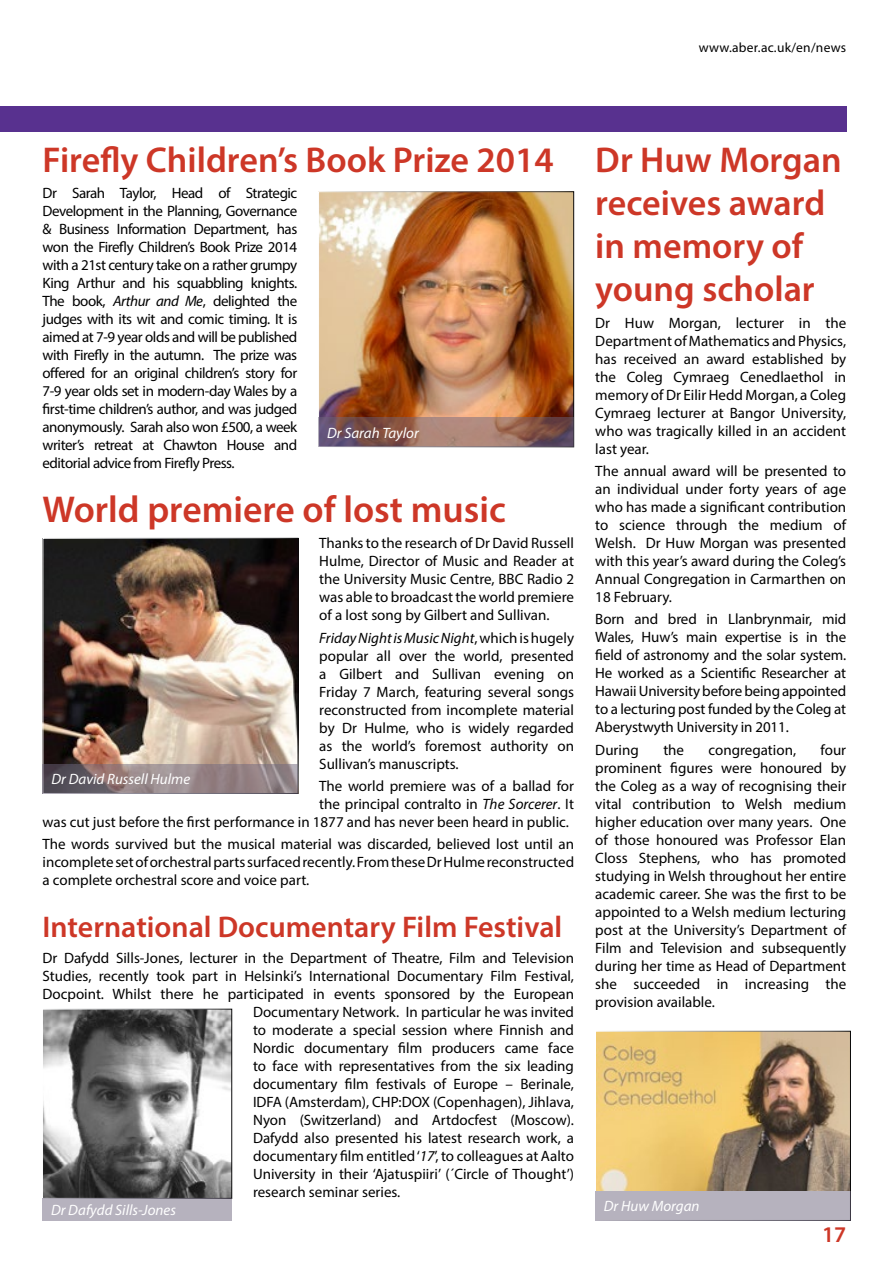
<style>
.page{position:relative;width:893px;height:1263px;background:#fff}
.page>*{position:absolute;margin:0;border:0;box-sizing:border-box;transform-origin:0 0}
.t1{font:600 37.5px "Myriad Pro";color:#cd3727}
.t2{font:600 36px/43.2px "Myriad Pro";color:#cd3727}
.t3{font:600 30px "Myriad Pro";color:#cd3727}
.t4{font:600 22.5px "Myriad Pro";color:#cd3727}
.t5{font:15px/18px "Myriad Pro";color:#000;text-align:justify}
.t6{font:italic 15px "Myriad Pro";color:#fff}
.t7{font:13.5px "Myriad Pro";letter-spacing:.02em;color:#000}
.s1{font-style:italic}
</style>
<div class="page">
<div style="left:0;top:106px;width:846px;height:26px;background:#58318f"></div>
<img style="left:320px;top:193px;width:252px;height:224px">
<div style="left:318px;top:191px;width:256px;height:256px;border:1px solid #fff"></div>
<svg style="left:319px;top:417px;width:255px;height:30px;background:#8a6460"></svg>
<img style="left:45px;top:540px;width:251px;height:224px">
<svg style="left:43px;top:764px;width:255px;height:29px;background:#897a7e"></svg>
<img style="left:597px;top:1033px;width:252px;height:157px">
<div style="left:595px;top:1191px;width:255px;height:29px;background:#b6b2be"></div>
<img style="left:44px;top:1011px;width:186px;height:186px">
<div style="left:42px;top:1009px;width:190px;height:190px;border:1px solid #fff"></div>
<div style="left:43px;top:1198px;width:189px;height:22px;background:#b6b2be"></div>
<p class="t7" style="left:699px;top:39px;width:149px">www.aber.ac.uk/en/news</p>
<h2 class="t2" style="left:43px;top:137px;width:513px">Firefly Children’s Book Prize 2014</h2>
<p class="t5" style="left:43px;top:184px;width:256px">Dr Sarah Taylor, Head of Strategic Development in the Planning, Governance &amp; Business Information Department, has won the Firefly Children’s Book Prize 2014 with a 21st century take on a rather grumpy King Arthur and his squabbling knights.<br>The book, <span class="s1">Arthur and Me</span>, delighted the judges with its wit and comic timing. It is aimed at 7-9 year olds and will be published with Firefly in the autumn. The prize was offered for an original children’s story for 7-9 year olds set in modern-day Wales by a first-time children’s author, and was judged anonymously. Sarah also won £500, a week writer’s retreat at Chawton House and editorial advice from Firefly Press.</p>
<h1 class="t1" style="left:43px;top:485px;width:465px">World premiere of lost music</h1>
<p class="t5" style="left:319px;top:534px;width:256px">Thanks to the research of Dr David Russell Hulme, Director of Music and Reader at the University Music Centre, BBC Radio 2 was able to broadcast the world premiere of a lost song by Gilbert and Sullivan.</p>
<p class="t5" style="left:319px;top:628px;width:256px"><span class="s1">Friday Night is Music Night</span>, which is hugely popular all over the world, presented a Gilbert and Sullivan evening on Friday 7 March, featuring several songs reconstructed from incomplete material by Dr Hulme, who is widely regarded as the world’s foremost authority on Sullivan’s manuscripts.</p>
<p class="t5" style="left:319px;top:776px;width:256px">The world premiere was of a ballad for</p>
<p class="t5" style="left:319px;top:794px;width:256px">the principal contralto in <span class="s1">The Sorcerer</span>. It</p>
<p class="t5" style="left:43px;top:812px;width:528px">was cut just before the first performance in 1877 and has never been heard in public.</p>
<p class="t5" style="left:43px;top:835px;width:533px">The words survived but the musical material was discarded, believed lost until an incomplete set of orchestral parts surfaced recently. From these Dr Hulme reconstructed a complete orchestral score and voice part.</p>
<p class="t6" style="left:327px;top:423px;width:93px">Dr Sarah Taylor</p>
<p class="t6" style="left:51px;top:770px;width:140px">Dr David Russell Hulme</p>
<h3 class="t3" style="left:43px;top:908px;width:521px">International Documentary Film Festival</h3>
<p class="t5" style="left:43px;top:949px;width:533px">Dr Dafydd Sills-Jones, lecturer in the Department of Theatre, Film and Television</p>
<p class="t5" style="left:43px;top:967px;width:533px">Studies, recently took part in Helsinki’s International Documentary Film Festival,</p>
<p class="t5" style="left:43px;top:985px;width:533px">Docpoint. Whilst there he participated in events sponsored by the European</p>
<p class="t5" style="left:253px;top:1003px;width:323px">Documentary Network. In particular he was invited</p>
<p class="t5" style="left:253px;top:1021px;width:323px">to moderate a special session where Finnish and</p>
<p class="t5" style="left:253px;top:1039px;width:323px">Nordic documentary film producers came face</p>
<p class="t5" style="left:253px;top:1057px;width:322px">to face with representatives from the six leading</p>
<p class="t5" style="left:253px;top:1075px;width:323px">documentary film festivals of Europe – Berinale,</p>
<p class="t5" style="left:253px;top:1093px;width:323px">IDFA (Amsterdam), CHP:DOX (Copenhagen), Jihlava,</p>
<p class="t5" style="left:253px;top:1111px;width:323px">Nyon (Switzerland) and Artdocfest (Moscow).</p>
<p class="t5" style="left:253px;top:1129px;width:323px">Dafydd also presented his latest research work, a</p>
<p class="t5" style="left:253px;top:1147px;width:322px">documentary film entitled ‘<span class="s1">17</span>’, to colleagues at Aalto</p>
<p class="t5" style="left:253px;top:1165px;width:323px">University in their ‘Ajatuspiiri’ (´Circle of Thought’)</p>
<p class="t5" style="left:253px;top:1183px;width:149px">research seminar series.</p>
<h2 class="t2" style="left:595px;top:137px;width:248px">Dr Huw Morgan receives award in memory of young scholar</h2>
<p class="t5" style="left:595px;top:313px;width:252px">Dr Huw Morgan, lecturer in the Department of Mathematics and Physics, has received an award established by the Coleg Cymraeg Cenedlaethol in memory of Dr Eilir Hedd Morgan, a Coleg Cymraeg lecturer at Bangor University, who was tragically killed in an accident last year.</p>
<p class="t5" style="left:595px;top:462px;width:252px">The annual award will be presented to an individual under forty years of age who has made a significant contribution to science through the medium of Welsh. Dr Huw Morgan was presented with this year’s award during the Coleg’s Annual Congregation in Carmarthen on 18 February.</p>
<p class="t5" style="left:595px;top:610px;width:252px">Born and bred in Llanbrynmair, mid Wales, Huw’s main expertise is in the field of astronomy and the solar system.<br>He worked as a Scientific Researcher at Hawaii University before being appointed to a lecturing post funded by the Coleg at Aberystwyth University in 2011.</p>
<p class="t5" style="left:595px;top:740px;width:45px">During</p>
<p class="t5" style="left:663px;top:740px;width:22px">the</p>
<p class="t5" style="left:709px;top:740px;width:89px">congregation,</p>
<p class="t5" style="left:595px;top:740px;width:252px;text-indent:225px">four prominent figures were honoured by the Coleg as a way of recognising their vital contribution to Welsh medium higher education over many years. One of those honoured was Professor Elan Closs Stephens, who has promoted studying in Welsh throughout her entire academic career. She was the first to be appointed to a Welsh medium lecturing post at the University’s Department of Film and Television and subsequently during her time as Head of Department she succeeded in increasing the provision available.</p>
<p class="t6" style="left:51px;top:1201px;width:126px">Dr Dafydd Sills-Jones</p>
<p class="t6" style="left:604px;top:1197px;width:97px">Dr Huw Morgan</p>
<h3 class="t4" style="left:822px;top:1220px;width:26px">17</h3>
</div>
